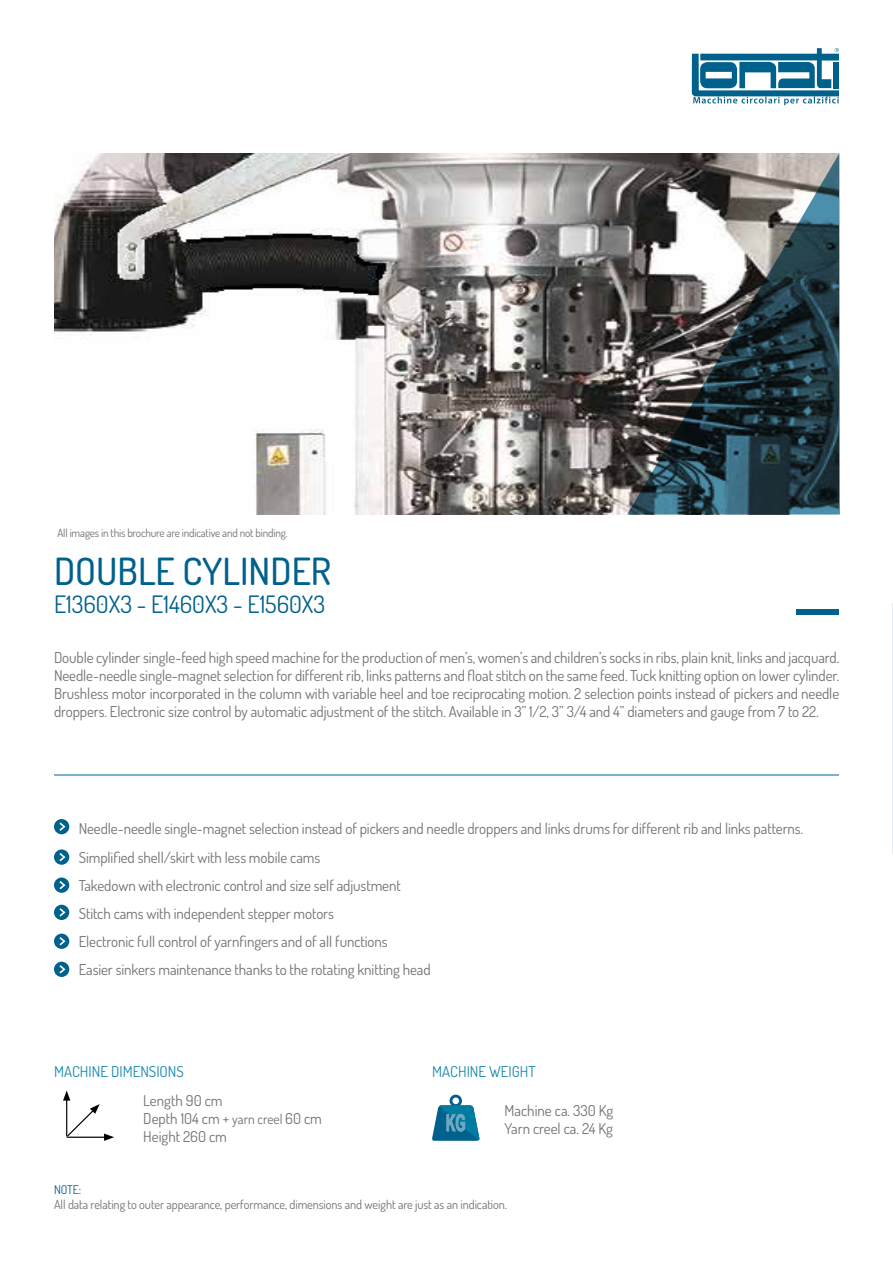
<style>
.page{position:relative;width:893px;height:1263px;background:#fff}
.page>*{position:absolute;margin:0;border:0;box-sizing:border-box;transform-origin:0 0}
.t1{font:37.5px "Dosis";color:#00618c}
.t2{font:24px "Dosis";color:#00618c}
.t3{font:15px/18px "Dosis";letter-spacing:-.005em;color:#707172}
.t4{font:15px "Dosis";color:#1989ad}
.t5{font:12.3px "Dosis";letter-spacing:-.005em;color:#707172}
.t6{font:12px "Dosis";color:#00618c}
.t7{font:11.25px "Dosis";letter-spacing:-.015em;color:#707172}
.s1{font-size:13.5px}
</style>
<div class="page">
<img style="left:54px;top:153px;width:573px;height:361px">
<svg style="left:627px;top:153px;width:213px;height:361px"></svg>
<div style="left:796px;top:609px;width:43px;height:5px;background:#00618c"></div>
<div style="left:54px;top:905px;width:15px;height:15px;background:#00618c;border-radius:50%"></div>
<svg style="left:59px;top:908px;width:7px;height:8px"></svg>
<div style="left:54px;top:962px;width:15px;height:15px;background:#00618c;border-radius:50%"></div>
<svg style="left:59px;top:965px;width:7px;height:8px"></svg>
<svg style="left:432px;top:1094px;width:48px;height:47px"></svg>
<hr style="left:54px;top:775px;width:785px;height:1px;background:#7db1ca">
<div style="left:54px;top:819px;width:15px;height:15px;background:#00618c;border-radius:50%"></div>
<svg style="left:59px;top:822px;width:7px;height:9px"></svg>
<div style="left:54px;top:934px;width:15px;height:15px;background:#00618c;border-radius:50%"></div>
<svg style="left:59px;top:937px;width:7px;height:8px"></svg>
<div style="left:54px;top:877px;width:15px;height:16px;background:#00618c;border-radius:50%"></div>
<svg style="left:59px;top:881px;width:7px;height:8px"></svg>
<div style="left:54px;top:849px;width:15px;height:16px;background:#00618c;border-radius:50%"></div>
<svg style="left:59px;top:853px;width:7px;height:8px"></svg>
<hr style="left:892px;top:603px;width:1px;height:251px;background:#e2edf3">
<svg style="left:692px;top:48px;width:147px;height:57px"></svg>
<svg style="left:63px;top:1090px;width:51px;height:51px"></svg>
<p class="t7" style="left:57px;top:525px;width:232px">All images in this brochure are indicative and not binding.</p>
<h1 class="t1" style="left:54px;top:545px;width:279px">DOUBLE CYLINDER</h1>
<h2 class="t2" style="left:54px;top:588px;width:273px">E1360X3 - E1460X3 - E1560X3</h2>
<p class="t3" style="left:54px;top:647px;width:787px;text-align:justify">Double cylinder single-feed high speed machine for the production of men’s, women’s and children’s socks in ribs, plain knit, links and jacquard.<br>Needle-needle single-magnet selection for different rib, links patterns and float stitch on the same feed. Tuck knitting option on lower cylinder.<br>Brushless motor incorporated in the column with variable heel and toe reciprocating motion. 2 selection points instead of pickers and needle droppers. Electronic size control by automatic adjustment of the stitch. Available in 3” 1/2, 3” 3/4 and 4” diameters and gauge from 7 to 22.</p>
<p class="t3" style="left:79px;top:819px;width:726px">Needle-needle single-magnet selection instead of pickers and needle droppers and links drums for different rib and links patterns.</p>
<p class="t3" style="left:79px;top:848px;width:243px">Simplified shell/skirt with less mobile cams</p>
<p class="t3" style="left:79px;top:876px;width:324px">Takedown with electronic control and size self adjustment</p>
<p class="t3" style="left:79px;top:904px;width:257px">Stitch cams with independent stepper motors</p>
<p class="t3" style="left:79px;top:932px;width:310px">Electronic full control of yarnfingers and of all functions</p>
<p class="t3" style="left:79px;top:960px;width:354px">Easier sinkers maintenance thanks to the rotating knitting head</p>
<p class="t4" style="left:54px;top:1061px;width:131px">MACHINE DIMENSIONS</p>
<p class="t4" style="left:432px;top:1061px;width:105px">MACHINE WEIGHT</p>
<p class="t3" style="left:143px;top:1091px;width:180px">Length 90 cm<br>Depth 104 cm + <span class="s1">yarn creel</span> 60 cm<br>Height 260 cm</p>
<p class="t3" style="left:504px;top:1101px;width:110px">Machine ca. 330 Kg<br>Yarn creel ca. 24 Kg</p>
<p class="t6" style="left:54px;top:1181px;width:29px">NOTE:</p>
<p class="t5" style="left:54px;top:1196px;width:455px">All data relating to outer appearance, performance, dimensions and weight are just as an indication.</p>
</div>
